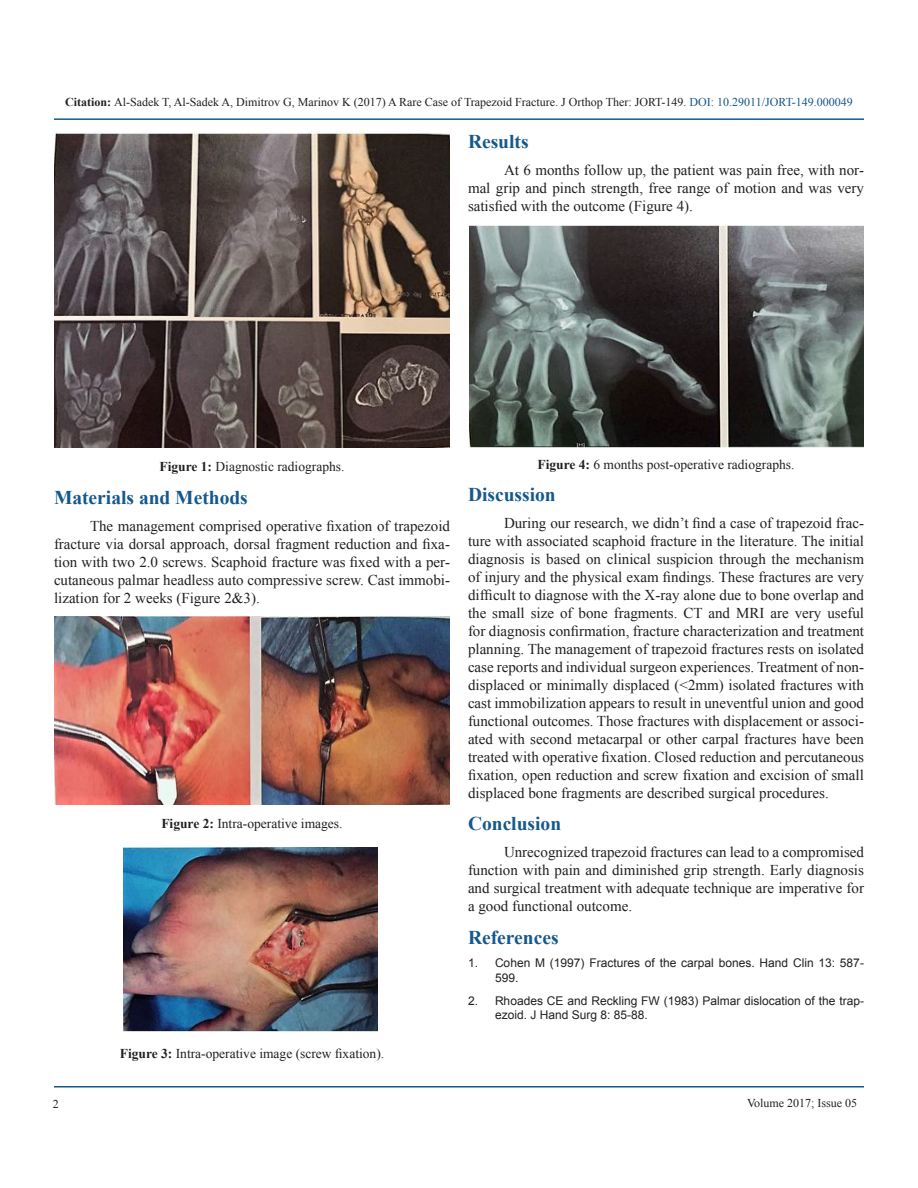
<style>
.page{position:relative;width:918px;height:1188px;background:#fff}
.page>*{position:absolute;margin:0;border:0;box-sizing:border-box;transform-origin:0 0}
.t1{font:700 19.5px "Times New Roman";color:#15588c}
.t2{font:15px/18px "Times New Roman";color:#231f20;text-align:justify}
.t3{font:13.5px "Times New Roman";color:#231f20}
.t4{font:12px "Times New Roman";color:#231f20}
.t5{font:12px/14.4px "Arial";color:#231f20}
.s1{font-weight:700}
.s2{color:#15588c}
</style>
<div class="page">
<hr style="left:54px;top:118px;width:810px;height:2px;background:#15588c">
<hr style="left:54px;top:1086px;width:810px;height:2px;background:#15588c">
<img style="left:54px;top:131px;width:396px;height:316px">
<img style="left:54px;top:617px;width:396px;height:187px">
<img style="left:123px;top:847px;width:255px;height:185px">
<img style="left:468px;top:226px;width:396px;height:221px">
<p class="t4" style="left:65px;top:94px;width:789px"><span class="s1">Citation:</span> Al-Sadek T, Al-Sadek A, Dimitrov G, Marinov K (2017) A Rare Case of Trapezoid Fracture. J Orthop Ther: JORT-149. <span class="s2">DOI: 10.29011/JORT-149.000049</span></p>
<p class="t1" style="left:468px;top:128px;width:62px">Results</p>
<p class="t2" style="left:468px;top:161px;width:398px;text-indent:36px">At 6 months follow up, the patient was pain free, with nor&shy;mal grip and pinch strength, free range of motion and was very satisfied with the outcome (Figure 4).</p>
<p class="t3" style="left:160px;top:458px;width:186px"><span class="s1">Figure 1:</span> Diagnostic radiographs.</p>
<p class="t1" style="left:54px;top:484px;width:195px">Materials and Methods</p>
<p class="t2" style="left:54px;top:516px;width:398px;text-indent:36px">The management comprised operative fixation of trapezoid fracture via dorsal approach, dorsal fragment reduction and fixa&shy;tion with two 2.0 screws. Scaphoid fracture was fixed with a per&shy;cutaneous palmar headless auto compressive screw. Cast immobi&shy;lization for 2 weeks (Figure 2&amp;3).</p>
<p class="t3" style="left:161px;top:815px;width:183px"><span class="s1">Figure 2:</span> Intra-operative images.</p>
<p class="t3" style="left:120px;top:1044px;width:266px"><span class="s1">Figure 3:</span> Intra-operative image (screw fixation).</p>
<p class="t3" style="left:538px;top:455px;width:258px"><span class="s1">Figure 4:</span> 6 months post-operative radiographs.</p>
<p class="t1" style="left:468px;top:481px;width:89px">Discussion</p>
<p class="t2" style="left:468px;top:514px;width:398px;text-indent:36px">During our research, we didn’t find a case of trapezoid frac&shy;ture with associated scaphoid fracture in the literature. The initial diagnosis is based on clinical suspicion through the mechanism of injury and the physical exam findings. These fractures are very difficult to diagnose with the X-ray alone due to bone overlap and the small size of bone fragments. CT and MRI are very useful for diagnosis confirmation, fracture characterization and treatment planning. The management of trapezoid fractures rests on isolated case reports and individual surgeon experiences. Treatment of non&shy;displaced or minimally displaced (&lt;2mm) isolated fractures with cast immobilization appears to result in uneventful union and good functional outcomes. Those fractures with displacement or associ&shy;ated with second metacarpal or other carpal fractures have been treated with operative fixation. Closed reduction and percutaneous fixation, open reduction and screw fixation and excision of small displaced bone fragments are described surgical procedures.</p>
<p class="t1" style="left:468px;top:810px;width:95px">Conclusion</p>
<p class="t2" style="left:468px;top:843px;width:397px;text-indent:36px">Unrecognized trapezoid fractures can lead to a compromised function with pain and diminished grip strength. Early diagnosis and surgical treatment with adequate technique are imperative for a good functional outcome.</p>
<p class="t1" style="left:468px;top:924px;width:92px">References</p>
<p class="t5" style="left:495px;top:956px;width:370px;text-indent:-27px">1. Cohen M (1997) Fractures of the carpal bones. Hand Clin 13: 587-<br>599.</p>
<p class="t5" style="left:495px;top:994px;width:370px;text-indent:-27px">2. Rhoades CE and Reckling FW (1983) Palmar dislocation of the trap&shy;ezoid. J Hand Surg 8: 85-88.</p>
<p class="t4" style="left:53px;top:1096px;width:7px">2</p>
<p class="t4" style="left:747px;top:1095px;width:112px">Volume 2017; Issue 05</p>
</div>
